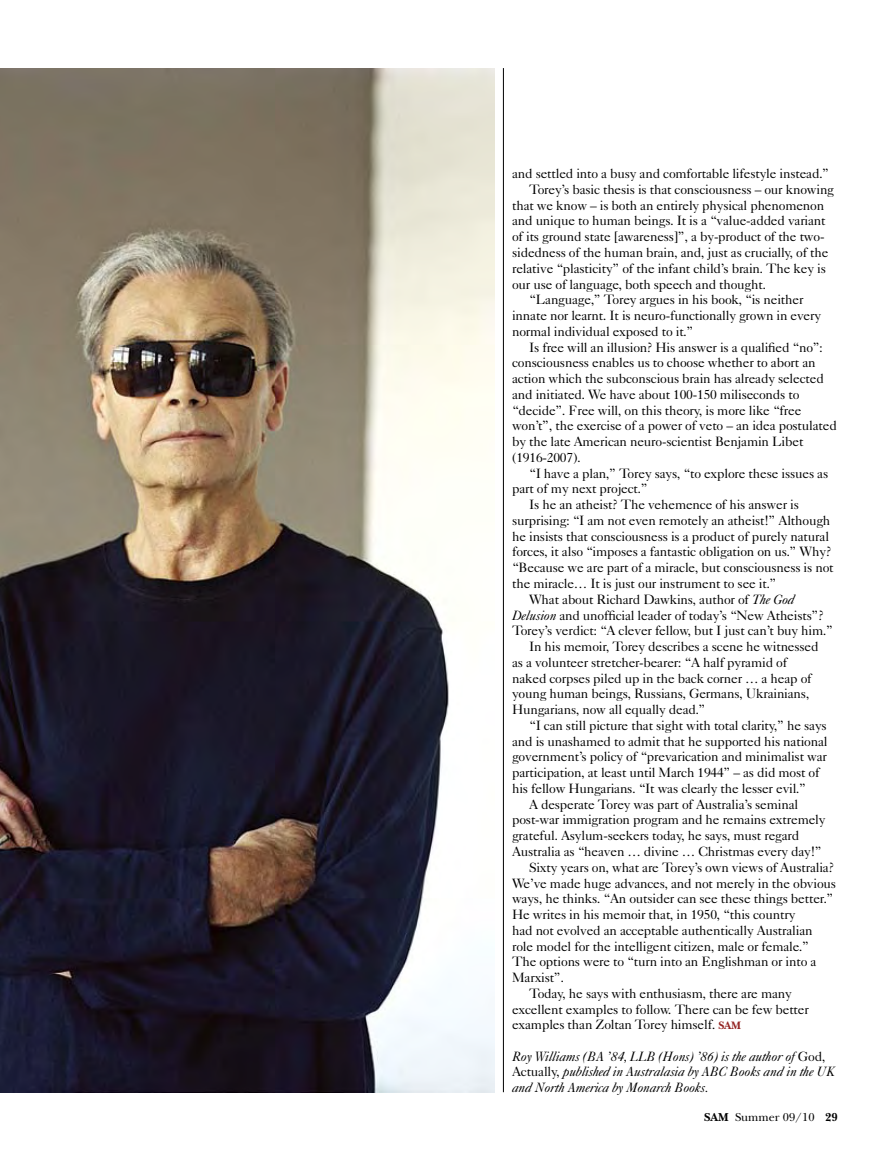
<style>
.page{position:relative;width:893px;height:1170px;background:#fff}
.page>*{position:absolute;margin:0;border:0;box-sizing:border-box;transform-origin:0 0}
.t1{font:13.5px "Caslon Five Forty";letter-spacing:-.015em;color:#000}
.t2{font:italic 13.5px/15.8px "Caslon Five Forty";letter-spacing:-.015em;color:#000}
.t3{font:12px "New Baskerville";color:#000}
.s1{font-style:italic}
.s2{font-family:"New Baskerville";font-weight:700;font-size:11.25px;color:#942422}
.s3{font-style:normal}
.s4{font-weight:700}
</style>
<div class="page">
<img style="left:0;top:68px;width:495px;height:1024px">
<hr style="left:503px;top:68px;width:1px;height:1024px;background:#000">
<p class="t1" style="left:512px;top:165px;width:319px">and settled into a busy and comfortable lifestyle instead.”</p>
<p class="t1" style="left:529px;top:181px;width:306px">Torey’s basic thesis is that consciousness – our knowing</p>
<p class="t1" style="left:512px;top:197px;width:314px">that we know – is both an entirely physical phenomenon</p>
<p class="t1" style="left:512px;top:212px;width:315px">and unique to human beings. It is a “value-added variant</p>
<p class="t1" style="left:512px;top:228px;width:314px">of its ground state [awareness]”, a by-product of the two-</p>
<p class="t1" style="left:512px;top:244px;width:318px">sidedness of the human brain, and, just as crucially, of the</p>
<p class="t1" style="left:512px;top:260px;width:315px">relative “plasticity” of the infant child’s brain. The key is</p>
<p class="t1" style="left:512px;top:276px;width:256px">our use of language, both speech and thought.</p>
<p class="t1" style="left:529px;top:291px;width:276px">“Language,” Torey argues in his book, “is neither</p>
<p class="t1" style="left:512px;top:307px;width:311px">innate nor learnt. It is neuro-functionally grown in every</p>
<p class="t1" style="left:512px;top:323px;width:183px">normal individual exposed to it.”</p>
<p class="t1" style="left:529px;top:339px;width:295px">Is free will an illusion? His answer is a qualified “no”:</p>
<p class="t1" style="left:512px;top:354px;width:305px">consciousness enables us to choose whether to abort an</p>
<p class="t1" style="left:512px;top:370px;width:313px">action which the subconscious brain has already selected</p>
<p class="t1" style="left:512px;top:386px;width:289px">and initiated. We have about 100-150 miliseconds to</p>
<p class="t1" style="left:512px;top:402px;width:291px">“decide”. Free will, on this theory, is more like “free</p>
<p class="t1" style="left:512px;top:417px;width:326px">won’t”, the exercise of a power of veto – an idea postulated</p>
<p class="t1" style="left:512px;top:433px;width:293px">by the late American neuro-scientist Benjamin Libet</p>
<p class="t1" style="left:512px;top:449px;width:70px">(1916-2007).</p>
<p class="t1" style="left:529px;top:465px;width:301px">“I have a plan,” Torey says, “to explore these issues as</p>
<p class="t1" style="left:512px;top:480px;width:137px">part of my next project.”</p>
<p class="t1" style="left:529px;top:496px;width:271px">Is he an atheist? The vehemence of his answer is</p>
<p class="t1" style="left:512px;top:512px;width:320px">surprising: “I am not even remotely an atheist!” Although</p>
<p class="t1" style="left:512px;top:528px;width:318px">he insists that consciousness is a product of purely natural</p>
<p class="t1" style="left:512px;top:543px;width:321px">forces, it also “imposes a fantastic obligation on us.” Why?</p>
<p class="t1" style="left:512px;top:559px;width:323px">“Because we are part of a miracle, but consciousness is not</p>
<p class="t1" style="left:512px;top:575px;width:266px">the miracle… It is just our instrument to see it.”</p>
<p class="t1" style="left:529px;top:591px;width:267px">What about Richard Dawkins, author of <span class="s1">The God</span></p>
<p class="t1" style="left:512px;top:606px;width:313px"><span class="s1">Delusion</span> and unofficial leader of today’s “New Atheists”?</p>
<p class="t1" style="left:512px;top:622px;width:323px">Torey’s verdict: “A clever fellow, but I just can’t buy him.”</p>
<p class="t1" style="left:529px;top:638px;width:291px">In his memoir, Torey describes a scene he witnessed</p>
<p class="t1" style="left:512px;top:654px;width:277px">as a volunteer stretcher-bearer: “A half pyramid of</p>
<p class="t1" style="left:512px;top:669px;width:301px">naked corpses piled up in the back corner … a heap of</p>
<p class="t1" style="left:512px;top:685px;width:299px">young human beings, Russians, Germans, Ukrainians,</p>
<p class="t1" style="left:512px;top:701px;width:195px">Hungarians, now all equally dead.”</p>
<p class="t1" style="left:529px;top:717px;width:299px">“I can still picture that sight with total clarity,” he says</p>
<p class="t1" style="left:512px;top:732px;width:317px">and is unashamed to admit that he supported his national</p>
<p class="t1" style="left:512px;top:748px;width:316px">government’s policy of “prevarication and minimalist war</p>
<p class="t1" style="left:512px;top:764px;width:309px">participation, at least until March 1944” – as did most of</p>
<p class="t1" style="left:512px;top:780px;width:296px">his fellow Hungarians. “It was clearly the lesser evil.”</p>
<p class="t1" style="left:529px;top:795px;width:271px">A desperate Torey was part of Australia’s seminal</p>
<p class="t1" style="left:512px;top:811px;width:315px">post-war immigration program and he remains extremely</p>
<p class="t1" style="left:512px;top:827px;width:289px">grateful. Asylum-seekers today, he says, must regard</p>
<p class="t1" style="left:512px;top:843px;width:311px">Australia as “heaven … divine … Christmas every day!”</p>
<p class="t1" style="left:529px;top:858px;width:306px">Sixty years on, what are Torey’s own views of Australia?</p>
<p class="t1" style="left:512px;top:874px;width:326px">We’ve made huge advances, and not merely in the obvious</p>
<p class="t1" style="left:512px;top:890px;width:323px">ways, he thinks. “An outsider can see these things better.”</p>
<p class="t1" style="left:512px;top:906px;width:285px">He writes in his memoir that, in 1950, “this country</p>
<p class="t1" style="left:512px;top:921px;width:302px">had not evolved an acceptable authentically Australian</p>
<p class="t1" style="left:512px;top:937px;width:299px">role model for the intelligent citizen, male or female.”</p>
<p class="t1" style="left:512px;top:953px;width:306px">The options were to “turn into an Englishman or into a</p>
<p class="t1" style="left:512px;top:969px;width:53px">Marxist”.</p>
<p class="t1" style="left:529px;top:984px;width:264px">Today, he says with enthusiasm, there are many</p>
<p class="t1" style="left:512px;top:1000px;width:298px">excellent examples to follow. There can be few better</p>
<p class="t1" style="left:512px;top:1016px;width:231px">examples than Zoltan Torey himself. <span class="s2">SAM</span></p>
<p class="t2" style="left:512px;top:1047px;width:324px">Roy Williams (BA ’84, LLB (Hons) ’86) is the author of <span class="s3">God,<br>Actually,</span> published in Australasia by ABC Books and in the UK and North America by Monarch Books.</p>
<p class="t3" style="left:704px;top:1110px;width:135px"><span class="s4">SAM</span> Summer 09/10 <span class="s4">29</span></p>
</div>
